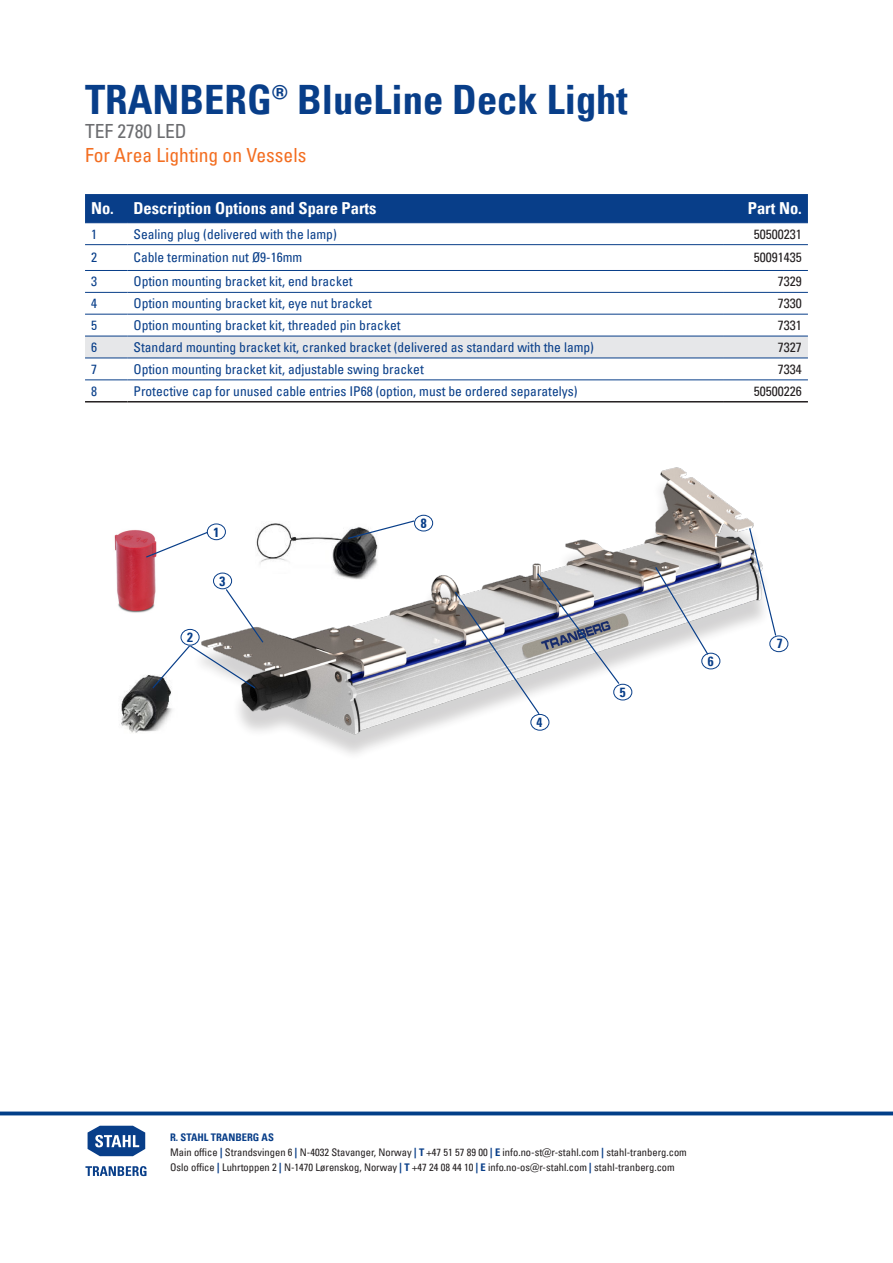
<style>
.page{position:relative;width:893px;height:1263px;background:#fff}
.page>*{position:absolute;margin:0;border:0;box-sizing:border-box;transform-origin:0 0}
.t1{font:700 condensed 40.5px "Univers LT Pro";color:#083e89}
.t2{font:condensed 19.5px "Univers LT Pro";color:#f36e21}
.t3{font:condensed 19.5px "Univers LT Pro";color:#6c6d70}
.Brødtekst{font:700 condensed 16.5px "Univers LT Pro";color:#fff}
.t4{font:condensed 13.5px "Univers LT Pro";color:#083e89}
.t5{font:condensed 13.5px "Univers LT Pro";color:#231f20}
.Avsnittsoverskrift{font:700 condensed 13.2px "Univers LT Pro";color:#083e89}
.t6{font:condensed 10.5px/15px "Univers LT Pro";color:#231f20}
.s1{font-weight:700;color:#083e89}
.s2{font-style:inherit}
</style>
<div class="page">
<img style="left:0;top:1111px;width:893px;height:5px">
<svg style="left:87px;top:1125px;width:59px;height:32px"></svg>
<svg style="left:85px;top:1166px;width:62px;height:10px"></svg>
<div style="left:85px;top:194px;width:723px;height:28px;background:#083e89"></div>
<div style="left:85px;top:337px;width:723px;height:21px;background:#e6e7e9"></div>
<hr style="left:85px;top:222px;width:43px;height:1px;background:#083e89">
<hr style="left:128px;top:222px;width:596px;height:1px;background:#083e89">
<hr style="left:724px;top:222px;width:84px;height:1px;background:#083e89">
<hr style="left:85px;top:244px;width:43px;height:1px;background:#083e89">
<hr style="left:128px;top:244px;width:596px;height:1px;background:#083e89">
<hr style="left:724px;top:244px;width:84px;height:1px;background:#083e89">
<hr style="left:85px;top:270px;width:43px;height:1px;background:#083e89">
<hr style="left:128px;top:270px;width:596px;height:1px;background:#083e89">
<hr style="left:724px;top:270px;width:84px;height:1px;background:#083e89">
<hr style="left:85px;top:292px;width:43px;height:1px;background:#083e89">
<hr style="left:128px;top:292px;width:596px;height:1px;background:#083e89">
<hr style="left:724px;top:292px;width:84px;height:1px;background:#083e89">
<hr style="left:85px;top:358px;width:43px;height:1px;background:#083e89">
<hr style="left:128px;top:358px;width:596px;height:1px;background:#083e89">
<hr style="left:724px;top:358px;width:84px;height:1px;background:#083e89">
<hr style="left:85px;top:379px;width:43px;height:1px;background:#083e89">
<hr style="left:128px;top:379px;width:596px;height:1px;background:#083e89">
<hr style="left:724px;top:379px;width:84px;height:1px;background:#083e89">
<hr style="left:85px;top:401px;width:43px;height:1px;background:#231f20">
<hr style="left:128px;top:401px;width:596px;height:1px;background:#231f20">
<hr style="left:724px;top:401px;width:84px;height:1px;background:#231f20">
<hr style="left:85px;top:314px;width:43px;height:1px;background:#083e89">
<hr style="left:128px;top:314px;width:596px;height:1px;background:#083e89">
<hr style="left:724px;top:314px;width:84px;height:1px;background:#083e89">
<hr style="left:85px;top:336px;width:43px;height:1px;background:#083e89">
<hr style="left:128px;top:336px;width:596px;height:1px;background:#083e89">
<hr style="left:724px;top:336px;width:84px;height:1px;background:#083e89">
<img style="left:206px;top:467px;width:583px;height:287px">
<div style="left:531px;top:714px;width:18px;height:16px;border:1px solid #083e89;border-radius:50%"></div>
<div style="left:769px;top:636px;width:19px;height:16px;border:1px solid #083e89;border-radius:50%"></div>
<div style="left:701px;top:653px;width:19px;height:16px;border:1px solid #083e89;border-radius:50%"></div>
<div style="left:613px;top:684px;width:19px;height:16px;border:1px solid #083e89;border-radius:50%"></div>
<img style="left:121px;top:675px;width:51px;height:58px">
<svg style="left:748px;top:527px;width:29px;height:110px"></svg>
<svg style="left:454px;top:572px;width:167px;height:143px"></svg>
<div style="left:213px;top:573px;width:19px;height:16px;border:1px solid #083e89;border-radius:50%"></div>
<svg style="left:654px;top:566px;width:55px;height:90px"></svg>
<svg style="left:151px;top:588px;width:114px;height:102px"></svg>
<img style="left:255px;top:515px;width:124px;height:67px">
<div style="left:414px;top:515px;width:19px;height:16px;border:1px solid #083e89;border-radius:50%"></div>
<svg style="left:347px;top:519px;width:69px;height:21px"></svg>
<img style="left:114px;top:530px;width:49px;height:87px">
<div style="left:207px;top:524px;width:19px;height:16px;border:1px solid #083e89;border-radius:50%"></div>
<svg style="left:145px;top:531px;width:64px;height:28px"></svg>
<p class="t1" style="left:85px;top:75px;width:544px">TRANBERG® BlueLine Deck Light</p>
<p class="t3" style="left:85px;top:119px;width:103px">TEF 2780 LED</p>
<p class="t2" style="left:85px;top:143px;width:223px">For Area Lighting on Vessels</p>
<p class="Brødtekst" style="left:91px;top:198px;width:24px">No.</p>
<p class="Brødtekst" style="left:134px;top:198px;width:244px">Description Options and Spare Parts</p>
<p class="Brødtekst" style="left:748px;top:198px;width:56px">Part No.</p>
<p class="t4" style="left:91px;top:225px;width:7px">1</p>
<p class="t4" style="left:134px;top:225px;width:205px">Sealing plug (delivered with the lamp)</p>
<p class="t5" style="left:754px;top:225px;width:49px">50500231</p>
<p class="t4" style="left:91px;top:249px;width:7px">2</p>
<p class="t4" style="left:134px;top:249px;width:170px">Cable termination nut Ø9-16mm</p>
<p class="t5" style="left:754px;top:249px;width:49px">50091435</p>
<p class="t4" style="left:91px;top:273px;width:7px">3</p>
<p class="t4" style="left:134px;top:273px;width:220px">Option mounting bracket kit, end bracket</p>
<p class="t5" style="left:778px;top:273px;width:25px">7329</p>
<p class="t4" style="left:91px;top:295px;width:7px">4</p>
<p class="t4" style="left:134px;top:295px;width:240px">Option mounting bracket kit, eye nut bracket</p>
<p class="t5" style="left:778px;top:295px;width:25px">7330</p>
<p class="t4" style="left:91px;top:317px;width:7px">5</p>
<p class="t4" style="left:134px;top:317px;width:268px">Option mounting bracket kit, threaded pin bracket</p>
<p class="t5" style="left:778px;top:317px;width:25px">7331</p>
<p class="t4" style="left:91px;top:339px;width:7px">6</p>
<p class="t4" style="left:134px;top:339px;width:462px">Standard mounting bracket kit, cranked bracket (delivered as standard with the lamp)</p>
<p class="t5" style="left:778px;top:339px;width:25px">7327</p>
<p class="t4" style="left:91px;top:360px;width:7px">7</p>
<p class="t4" style="left:134px;top:360px;width:292px">Option mounting bracket kit, adjustable swing bracket</p>
<p class="t5" style="left:778px;top:360px;width:25px">7334</p>
<p class="t4" style="left:91px;top:382px;width:7px">8</p>
<p class="t4" style="left:134px;top:382px;width:445px">Protective cap for unused cable entries IP68 (option, must be ordered separatelys)</p>
<p class="t5" style="left:754px;top:382px;width:49px">50500226</p>
<p class="Avsnittsoverskrift" style="left:187px;top:629px;width:7px">2</p>
<p class="Avsnittsoverskrift" style="left:213px;top:524px;width:7px">1</p>
<p class="Avsnittsoverskrift" style="left:220px;top:573px;width:7px">3</p>
<p class="Avsnittsoverskrift" style="left:421px;top:516px;width:7px">8</p>
<p class="Avsnittsoverskrift" style="left:537px;top:714px;width:7px">4</p>
<p class="Avsnittsoverskrift" style="left:620px;top:684px;width:7px">5</p>
<p class="Avsnittsoverskrift" style="left:708px;top:653px;width:7px">6</p>
<p class="Avsnittsoverskrift" style="left:777px;top:635px;width:7px">7</p>
<p class="t6" style="left:170px;top:1130px;width:518px"><span class="s1">R. STAHL TRANBERG AS<br></span><span class="s2">M</span>ain office <span class="s1">|</span> <span class="s2">S</span>trandsvingen 6 <span class="s1">|</span> N-4032 Stavanger, Norway <span class="s1">| T</span> +47 51 57 89 00 <span class="s1">| E</span> info.no-st@r-stahl.com <span class="s1">|</span> stahl-tranberg.com<br><span class="s2">O</span>slo office <span class="s1">|</span> <span class="s2">L</span>uhrtoppen 2 <span class="s1">|</span> N-1470 Lørenskog, Norway <span class="s1">| T</span> +47 24 08 44 10 <span class="s1">| E</span> info.no-os@r-stahl.com <span class="s1">|</span> stahl-tranberg.com</p>
</div>
